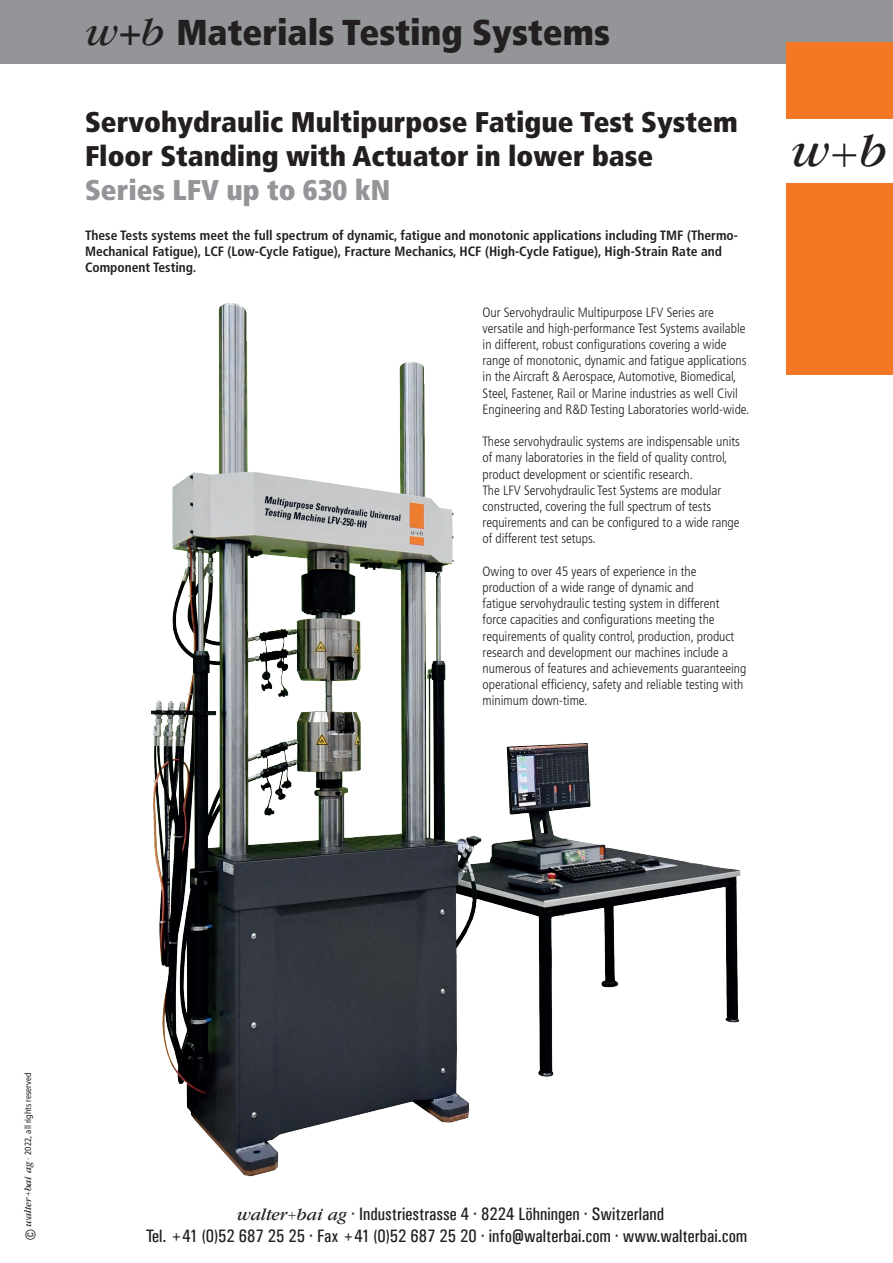
<style>
.page{position:relative;width:893px;height:1263px;background:#fff}
.page>*{position:absolute;margin:0;border:0;box-sizing:border-box;transform-origin:0 0}
.t1{font:italic 49.5px "Garamond";color:#231f20}
.t2{font:900 condensed 36px "Frutiger LT Pro";color:#231f20}
.t3{font:900 condensed 28.5px/34.2px "Frutiger LT Pro";color:#231f20}
.t4{font:900 condensed 28.5px "Frutiger LT Pro";color:#939598}
.t5{font:18px "Univers Condensed";color:#231f20}
.t6{font:300 condensed 13.5px/16.2px "Frutiger LT Pro";color:#231f20}
.t7{font:700 condensed 13.5px/16.2px "Frutiger LT Pro";color:#231f20}
.t8{font:condensed 13.5px "Univers LT Std";color:#231f20}
.t9{font:condensed 9px "Frutiger LT Pro";color:#231f20}
.s1{font-family:"Garamond";font-weight:400;font-style:italic;font-stretch:normal;font-size:42px}
.s2{font-family:"Garamond";font-weight:400;font-style:italic;font-stretch:normal;font-size:39px}
.s3{font-style:normal;font-size:45px}
.s4{font-family:"Garamond";font-style:italic;font-stretch:normal;font-size:10.5px}
.s5{font-family:"Garamond";font-style:italic;font-stretch:normal}
.s6{font-weight:300}
.s7{font-family:"Garamond";font-style:italic}
.s8{font-family:"Garamond";font-size:14.25px}
</style>
<div class="page">
<div style="left:0;top:0;width:893px;height:64px;background:#939598"></div>
<div style="left:787px;top:183px;width:106px;height:191px;background:#f47823"></div>
<div style="left:787px;top:43px;width:106px;height:76px;background:#f47823"></div>
<img style="left:151px;top:303px;width:590px;height:874px">
<h2 class="t2" style="left:85px;top:10px;width:527px"><span class="s1">w</span><span class="s2">+</span><span class="s1">b</span> Materials Testing Systems</h2>
<h3 class="t3" style="left:85px;top:105px;width:654px">Servohydraulic Multipurpose Fatigue Test System<br>Floor Standing with Actuator in lower base</h3>
<h3 class="t4" style="left:85px;top:173px;width:307px">Series LFV up to 630 kN</h3>
<p class="t7" style="left:85px;top:227px;width:654px">These Tests systems meet the full spectrum of dynamic, fatigue and monotonic applications including TMF (Thermo-<br>Mechanical Fatigue), LCF (Low-Cycle Fatigue), Fracture Mechanics, HCF (High-Cycle Fatigue), High-Strain Rate and<br>Component Testing.</p>
<p class="t6" style="left:483px;top:304px;width:268px">Our Servohydraulic Multipurpose LFV Series are versatile and high-performance Test Systems available in different, robust configurations covering a wide range of monotonic, dynamic and fatigue applications in the Aircraft &amp; Aerospace, Automotive, Biomedical, Steel, Fastener, Rail or Marine industries as well Civil Engineering and R&amp;D Testing Laboratories world-wide.</p>
<p class="t6" style="left:483px;top:434px;width:259px">These servohydraulic systems are indispensable units of many laboratories in the field of quality control, product development or scientific research.<br>The LFV Servohydraulic Test Systems are modular constructed, covering the full spectrum of tests requirements and can be configured to a wide range of different test setups.</p>
<p class="t6" style="left:483px;top:563px;width:265px">Owing to over 45 years of experience in the production of a wide range of dynamic and<br>fatigue servohydraulic testing system in different force capacities and configurations meeting the requirements of quality control, production, product research and development our machines include a numerous of features and achievements guaranteeing operational efficiency, safety and reliable testing with minimum down-time.</p>
<h1 class="t1" style="left:791px;top:121px;width:98px">w<span class="s3">+</span>b</h1>
<p class="t9" style="left:23px;top:1227px;width:155px;rotate:-90deg"><span class="s4">walter</span><span class="s5">+</span><span class="s4">bai ag</span> <span class="s6">·</span> 2022, all rights reserved</p>
<h3 class="t5" style="left:237px;top:1203px;width:429px"><span class="s7">walter</span><span class="s8">+</span><span class="s7">bai ag</span> · Industriestrasse 4 · 8224 Löhningen · Switzerland</h3>
<p class="t8" style="left:22px;top:1240px;width:12px;rotate:-90deg">©</p>
<h3 class="t5" style="left:146px;top:1225px;width:603px">Tel. +41 (0)52 687 25 25 · Fax +41 (0)52 687 25 20 · info@walterbai.com · www.walterbai.com</h3>
</div>
